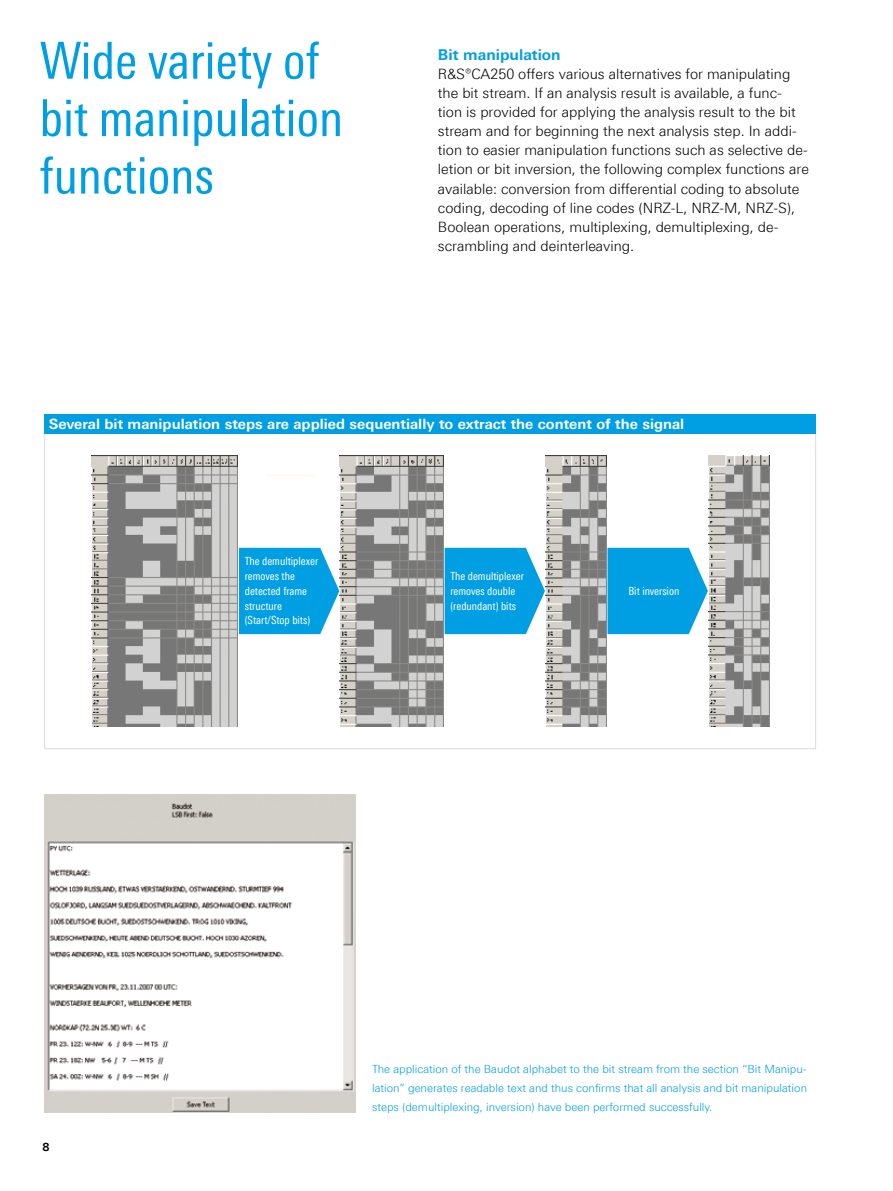
<style>
.page{position:relative;width:893px;height:1191px;background:#fff}
.page>*{position:absolute;margin:0;border:0;box-sizing:border-box;transform-origin:0 0}
.t1{font:51px/57.4px "Linotype Univers 420 Cn";color:#009ee3}
.t2{font:700 15px "Linotype Univers 630";color:#009ee3}
.t3{font:300 14.25px/19.2px "Linotype Univers 330";color:#000}
.t4{font:700 14.25px "Linotype Univers 630";color:#fff}
.t5{font:300 11.25px/19.2px "Linotype Univers 330";color:#009ee3;text-align:justify}
.t6{font:11.25px/14.9px "Linotype Univers 420 Cn";color:#fff}
.t7{font:700 11.25px "Linotype Univers 630";color:#000}
</style>
<div class="page">
<img style="left:44px;top:794px;width:311px;height:318px">
<svg style="left:44px;top:433px;width:772px;height:316px"></svg>
<div style="left:44px;top:414px;width:772px;height:19px;background:#009ee3"></div>
<img style="left:708px;top:455px;width:61px;height:271px">
<img style="left:545px;top:455px;width:61px;height:271px">
<img style="left:339px;top:455px;width:104px;height:271px">
<img style="left:91px;top:455px;width:146px;height:271px">
<svg style="left:239px;top:548px;width:100px;height:86px;background:#16a6e5"></svg>
<svg style="left:445px;top:548px;width:100px;height:86px;background:#17a6e5"></svg>
<svg style="left:607px;top:548px;width:101px;height:86px;background:#19a7e5"></svg>
<h1 class="t1" style="left:40px;top:32px;width:305px">Wide variety of bit manipulation functions</h1>
<p class="t2" style="left:438px;top:45px;width:124px">Bit manipulation</p>
<p class="t3" style="left:438px;top:64px;width:372px">R&amp;S®CA250 offers various alternatives for manipulating the bit stream. If an analysis result is available, a func&shy;tion is provided for applying the analysis result to the bit stream and for beginning the next analysis step. In addi&shy;tion to easier manipulation functions such as selective de&shy;letion or bit inversion, the following complex functions are available: conversion from differential coding to absolute coding, decoding of line codes (NRZ-L, NRZ-M, NRZ-S), Boolean operations, multiplexing, demultiplexing, de&shy;scrambling and deinterleaving.</p>
<p class="t4" style="left:49px;top:415px;width:637px">Several bit manipulation steps are applied sequentially to extract the content of the signal</p>
<p class="t7" style="left:43px;top:1139px;width:9px">8</p>
<p class="t6" style="left:245px;top:553px;width:75px">The demultiplexer removes the detected frame structure (Start/Stop bits)</p>
<p class="t6" style="left:450px;top:568px;width:75px">The demultiplexer removes double (redundant) bits</p>
<p class="t6" style="left:628px;top:583px;width:52px">Bit inversion</p>
<p class="t5" style="left:372px;top:1058px;width:437px">The application of the Baudot alphabet to the bit stream from the section “Bit Manipu&shy;lation” generates readable text and thus confirms that all analysis and bit manipulation steps (demultiplexing, inversion) have been performed successfully.</p>
</div>
